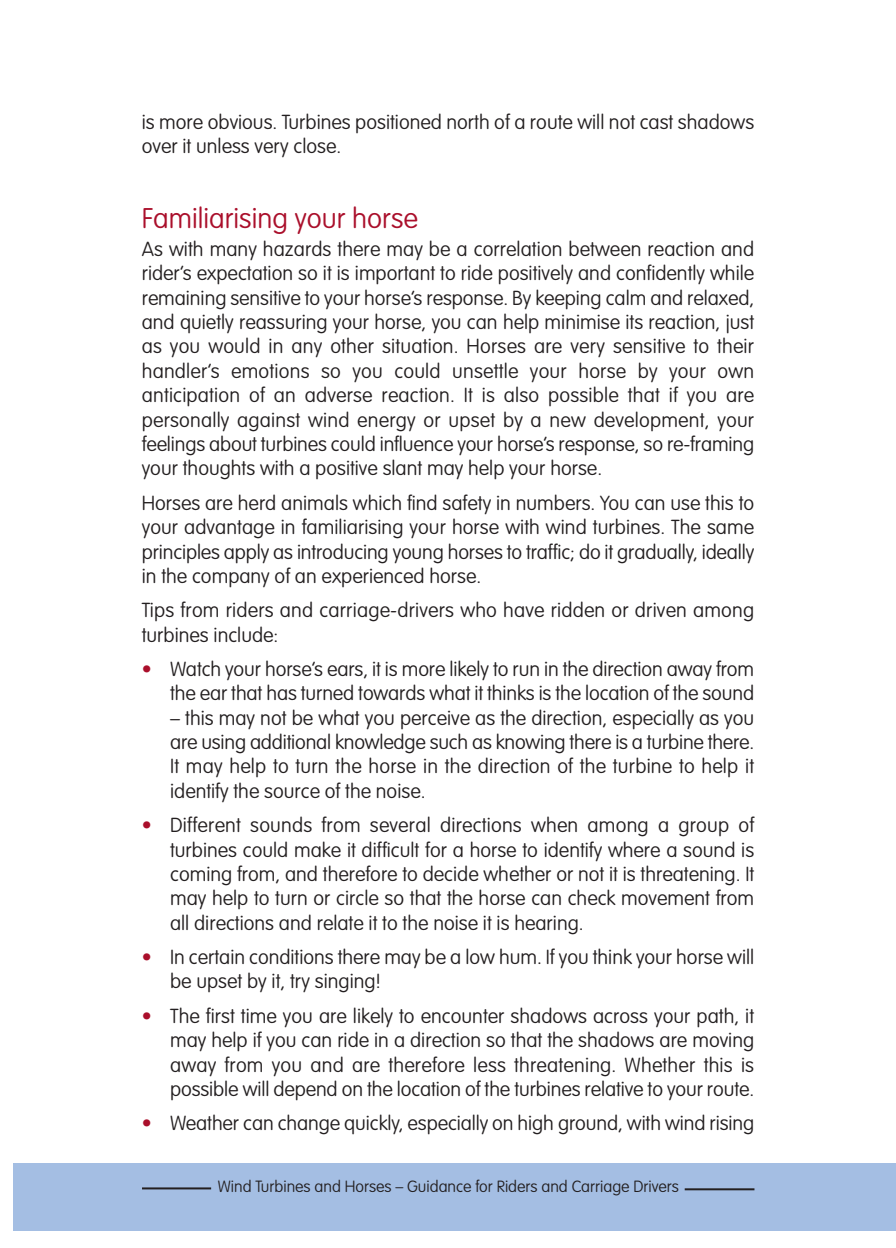
<style>
.page{position:relative;width:896px;height:1248px;background:#fff}
.page>*{position:absolute;margin:0;border:0;box-sizing:border-box;transform-origin:0 0}
.t1{font:100 28px "VAG Rounded LT";color:#aa0f2b}
.t2{font:100 20px/24.4px "VAG Rounded LT";color:#231f20;text-align:justify}
.t3{font:100 16px "VAG Rounded LT";color:#231f20}
.s1{color:#aa0f2b}
</style>
<div class="page">
<div style="left:13px;top:1162px;width:883px;height:68px;background:#a4bee3"></div>
<hr style="left:142px;top:1187px;width:69px;height:2px;background:#231f20">
<hr style="left:685px;top:1188px;width:69px;height:2px;background:#231f20">
<p class="t2" style="left:142px;top:110px;width:614px">is more obvious. Turbines positioned north of a route will not cast shadows over it unless very close.</p>
<h1 class="t1" style="left:142px;top:202px;width:278px">Familiarising your horse</h1>
<p class="t2" style="left:142px;top:237px;width:614px">As with many hazards there may be a correlation between reaction and rider’s expectation so it is important to ride positively and confidently while remaining sensitive to your horse’s response. By keeping calm and relaxed, and quietly reassuring your horse, you can help minimise its reaction, just as you would in any other situation. Horses are very sensitive to their handler’s emotions so you could unsettle your horse by your own anticipation of an adverse reaction. It is also possible that if you are personally against wind energy or upset by a new development, your feelings about turbines could influence your horse’s response, so re-framing your thoughts with a positive slant may help your horse.</p>
<p class="t2" style="left:142px;top:491px;width:614px">Horses are herd animals which find safety in numbers. You can use this to your advantage in familiarising your horse with wind turbines. The same principles apply as introducing young horses to traffic; do it gradually, ideally in the company of an experienced horse.</p>
<p class="t2" style="left:142px;top:598px;width:614px">Tips from riders and carriage-drivers who have ridden or driven among turbines include:</p>
<p class="t2" style="left:142px;top:657px;width:614px;text-align:right"><span class="s1">•</span> Watch your horse’s ears, it is more likely to run in the direction away from the ear that has turned towards what it thinks is the location of the sound</p>
<p class="t2" style="left:170px;top:706px;width:585px">– this may not be what you perceive as the direction, especially as you are using additional knowledge such as knowing there is a turbine there.<br>It may help to turn the horse in the direction of the turbine to help it identify the source of the noise.</p>
<p class="t2" style="left:170px;top:813px;width:585px;text-indent:-28px"><span class="s1">•</span> Different sounds from several directions when among a group of turbines could make it difficult for a horse to identify where a sound is coming from, and therefore to decide whether or not it is threatening. It may help to turn or circle so that the horse can check movement from all directions and relate it to the noise it is hearing.</p>
<p class="t2" style="left:170px;top:945px;width:585px;text-indent:-28px"><span class="s1">•</span> In certain conditions there may be a low hum. If you think your horse will be upset by it, try singing!</p>
<p class="t2" style="left:170px;top:1004px;width:585px;text-indent:-28px"><span class="s1">•</span> The first time you are likely to encounter shadows across your path, it may help if you can ride in a direction so that the shadows are moving away from you and are therefore less threatening. Whether this is possible will depend on the location of the turbines relative to your route.</p>
<p class="t2" style="left:142px;top:1111px;width:614px"><span class="s1">•</span> Weather can change quickly, especially on high ground, with wind rising</p>
<p class="t3" style="left:218px;top:1177px;width:462px">Wind Turbines and Horses – Guidance for Riders and Carriage Drivers</p>
</div>
